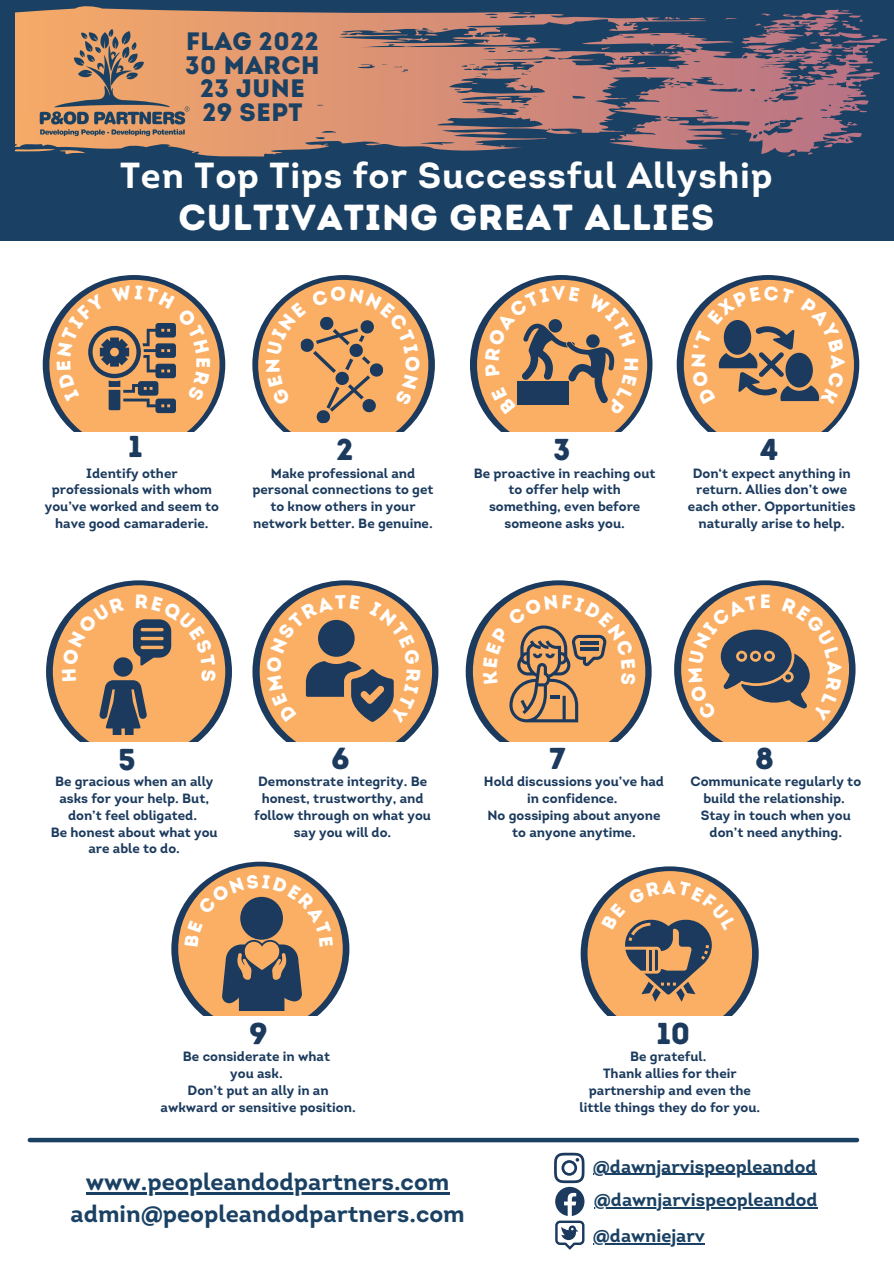
<style>
.page{position:relative;width:894px;height:1264px;background:#fff}
.page>*{position:absolute;margin:0;border:0;box-sizing:border-box;transform-origin:0 0}
.t1{font:700 36.15px "Intro";letter-spacing:.025em;color:#fff}
.t2{font:36.15px "Intro Rust Base";letter-spacing:.025em;color:#fff}
.t3{font:30.15px "Intro Rust Base";color:#1b3a5d}
.t4{font:900 25.2px/23.7px "Intro";letter-spacing:.025em;color:#1a4163;text-align:center}
.t5{font:700 23.85px "Intro";color:#1a4163}
.t6{font:19.5px "Intro Rust Base";color:#fff}
.t7{font:18.9px "Intro Rust Base";color:#fff}
.t8{font:700 18.3px "Intro";color:#1a4163}
.t9{font:700 13.5px/16.8px "Intro";color:#1b3a5d;text-align:center}
</style>
<div class="page">
<div style="left:0;top:0;width:893px;height:241px;background:#1a4163"></div>
<svg style="left:206px;top:125px;width:656px;height:32px"></svg>
<svg style="left:206px;top:9px;width:681px;height:116px"></svg>
<img style="left:15px;top:6px;width:191px;height:150px">
<svg style="left:252px;top:275px;width:183px;height:179px;background:#2a4563"></svg>
<div style="left:258px;top:280px;width:170px;height:170px;background:#fbaf65;border-radius:50%"></div>
<div style="left:43px;top:275px;width:182px;height:179px;background:#1b3a5d;border-radius:50%"></div>
<div style="left:49px;top:280px;width:170px;height:170px;background:#fbaf65;border-radius:50%"></div>
<div style="left:470px;top:275px;width:182px;height:179px;background:#1b3a5d;border-radius:50%"></div>
<div style="left:477px;top:280px;width:170px;height:170px;background:#fbaf65;border-radius:50%"></div>
<svg style="left:465px;top:580px;width:186px;height:182px;background:#2f4966"></svg>
<div style="left:473px;top:585px;width:172px;height:172px;background:#fbaf65;border-radius:50%"></div>
<div style="left:252px;top:580px;width:186px;height:182px;background:#1b3a5d;border-radius:50%"></div>
<svg style="left:46px;top:580px;width:186px;height:182px;background:#2a4463"></svg>
<div style="left:259px;top:585px;width:173px;height:172px;background:#fbaf65;border-radius:50%"></div>
<div style="left:53px;top:585px;width:172px;height:172px;background:#fbaf65;border-radius:50%"></div>
<div style="left:0;top:742px;width:774px;height:183px;background:#fff"></div>
<svg style="left:554px;top:1152px;width:30px;height:97px"></svg>
<svg style="left:676px;top:275px;width:183px;height:179px;background:#344b65"></svg>
<div style="left:683px;top:280px;width:170px;height:170px;background:#fbaf65;border-radius:50%"></div>
<div style="left:455px;top:432px;width:435px;height:100px;background:#fff"></div>
<svg style="left:674px;top:580px;width:181px;height:178px;background:#2d4562"></svg>
<div style="left:681px;top:585px;width:167px;height:168px;background:#fbaf65;border-radius:50%"></div>
<svg style="left:580px;top:866px;width:178px;height:174px;background:#344b66"></svg>
<div style="left:587px;top:871px;width:164px;height:164px;background:#fbaf65;border-radius:50%"></div>
<svg style="left:171px;top:861px;width:178px;height:175px;background:#324a67"></svg>
<div style="left:178px;top:866px;width:164px;height:164px;background:#fbaf65;border-radius:50%"></div>
<div style="left:0;top:432px;width:431px;height:100px;background:#fff"></div>
<div style="left:459px;top:742px;width:434px;height:100px;background:#fff"></div>
<div style="left:171px;top:1016px;width:587px;height:135px;background:#fff"></div>
<div style="left:30px;top:1137px;width:826px;height:5px;background:#1a4163"></div>
<hr style="left:592px;top:1243px;width:112px;height:1px;background:#1a4163">
<hr style="left:592px;top:1173px;width:224px;height:1px;background:#1a4163">
<hr style="left:86px;top:1191px;width:363px;height:3px;background:#1a4163">
<hr style="left:593px;top:1207px;width:224px;height:1px;background:#1a4163">
<svg style="left:265px;top:286px;width:153px;height:138px"></svg>
<svg style="left:484px;top:286px;width:154px;height:129px"></svg>
<svg style="left:691px;top:285px;width:153px;height:120px"></svg>
<svg style="left:687px;top:595px;width:155px;height:126px"></svg>
<svg style="left:266px;top:594px;width:154px;height:129px"></svg>
<svg style="left:482px;top:594px;width:154px;height:128px"></svg>
<svg style="left:62px;top:594px;width:154px;height:140px"></svg>
<svg style="left:56px;top:285px;width:154px;height:128px"></svg>
<svg style="left:601px;top:881px;width:135px;height:120px"></svg>
<svg style="left:184px;top:874px;width:149px;height:136px"></svg>
<h3 class="t4" style="left:185px;top:32px;width:136px">FLAG 2022<br>30 MARCH<br>23 JUNE<br>29 SEPT</h3>
<h1 class="t1" style="left:120px;top:161px;width:654px">Ten Top Tips for Successful Allyship</h1>
<h1 class="t2" style="left:178px;top:195px;width:537px">CULTIVATING GREAT ALLIES</h1>
<h3 class="t6" style="left:215px;top:357px;width:13px;rotate:90deg">E</h3>
<h3 class="t6" style="left:424px;top:356px;width:17px;rotate:90deg">O</h3>
<h3 class="t6" style="left:849px;top:355px;width:16px;rotate:90deg">A</h3>
<h2 class="t3" style="left:128px;top:428px;width:16px">1</h2>
<h2 class="t3" style="left:336px;top:431px;width:19px">2</h2>
<h2 class="t3" style="left:553px;top:431px;width:19px">3</h2>
<h2 class="t3" style="left:759px;top:431px;width:20px">4</h2>
<p class="t9" style="left:45px;top:466px;width:176px">Identify other professionals with whom you’ve worked and seem to have good camaraderie.</p>
<p class="t9" style="left:252px;top:466px;width:183px">Make professional and personal connections to get to know others in your network better. Be genuine.</p>
<p class="t9" style="left:473px;top:466px;width:183px">Be proactive in reaching out to offer help with something, even before someone asks you.</p>
<p class="t9" style="left:687px;top:466px;width:169px">Don‘t expect anything in return. Allies don’t owe each other. Opportunities naturally arise to help.</p>
<h3 class="t6" style="left:759px;top:590px;width:13px">E</h3>
<h2 class="t3" style="left:118px;top:741px;width:19px">5</h2>
<h2 class="t3" style="left:331px;top:740px;width:20px">6</h2>
<h2 class="t3" style="left:549px;top:740px;width:18px">7</h2>
<h2 class="t3" style="left:755px;top:740px;width:20px">8</h2>
<p class="t9" style="left:51px;top:774px;width:168px">Be gracious when an ally asks for your help. But, don’t feel obligated.<br>Be honest about what you are able to do.</p>
<p class="t9" style="left:254px;top:774px;width:178px">Demonstrate integrity. Be honest, trustworthy, and follow through on what you say you will do.</p>
<p class="t9" style="left:483px;top:774px;width:182px">Hold discussions you’ve had in confidence.<br>No gossiping about anyone to anyone anytime.</p>
<p class="t9" style="left:690px;top:774px;width:172px">Communicate regularly to build the relationship.<br>Stay in touch when you don’t need anything.</p>
<h3 class="t7" style="left:662px;top:876px;width:15px">A</h3>
<h2 class="t3" style="left:249px;top:1014px;width:20px">9</h2>
<h2 class="t3" style="left:656px;top:1014px;width:35px">10</h2>
<p class="t9" style="left:160px;top:1049px;width:197px">Be considerate in what<br>you ask.<br>Don’t put an ally in an awkward or sensitive position.</p>
<p class="t9" style="left:579px;top:1049px;width:182px">Be grateful.<br>Thank allies for their partnership and even the little things they do for you.</p>
<h3 class="t5" style="left:86px;top:1171px;width:365px">www.peopleandodpartners.com</h3>
<h3 class="t5" style="left:70px;top:1203px;width:396px">admin@peopleandodpartners.com</h3>
<h3 class="t8" style="left:592px;top:1158px;width:225px">@dawnjarvispeopleandod</h3>
<h3 class="t8" style="left:593px;top:1192px;width:225px">@dawnjarvispeopleandod</h3>
<h3 class="t8" style="left:592px;top:1228px;width:113px">@dawniejarv</h3>
</div>
